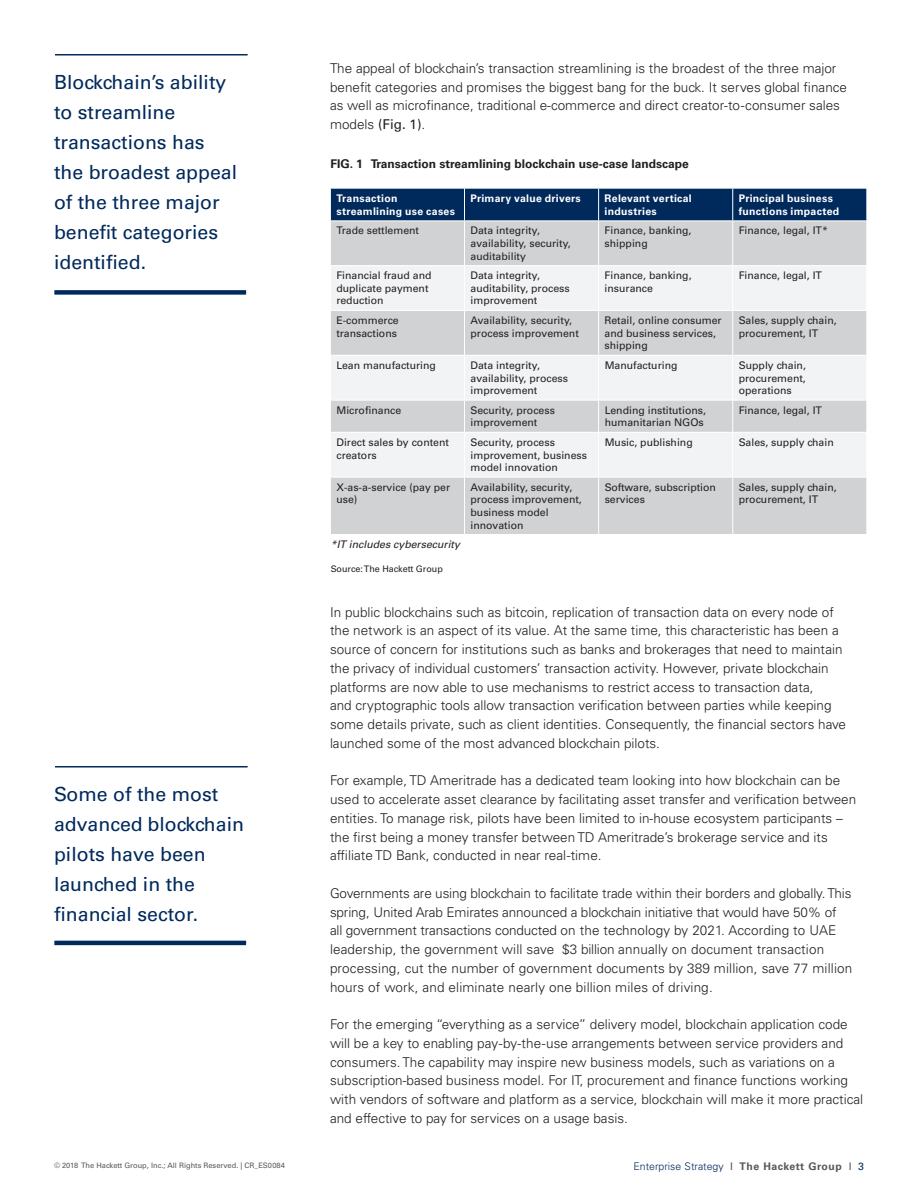
<style>
.page{position:relative;width:918px;height:1188px;background:#fff}
.page>*{position:absolute;margin:0;border:0;box-sizing:border-box;transform-origin:0 0}
.t1{font:19.5px/30px "Univers LT Std";color:#00295c}
.t2{font:300 13.5px/18.8px "Univers LT Std";color:#231f20}
.t3{font:700 12px "Univers LT Std";color:#231f20}
.t4{font:10.5px/12.6px "Univers LT Std";color:#231f20}
.t5{font:700 10.5px/12.6px "Univers LT Std";letter-spacing:.025em;color:#fff}
.t6{font:300 10.5px "Univers LT Std";color:#00295c}
.t7{font:italic 10.5px "Univers LT Std";color:#231f20}
.t8{font:9px "Univers LT Std";color:#231f20}
.t9{font:7.5px "Univers LT Std";color:#57585a}
.s1{font-weight:400}
.s2{font-weight:400;color:#57585a}
.s3{font-weight:700;color:#57585a}
</style>
<div class="page">
<div style="left:331px;top:189px;width:535px;height:32px;background:#00295c"></div>
<div style="left:331px;top:222px;width:535px;height:312px;background:#d1d2d4"></div>
<svg style="left:331px;top:266px;width:535px;height:211px;fill:#f2f3f4"></svg>
<hr style="left:464px;top:221px;width:1px;height:44px;background:#fff">
<hr style="left:598px;top:221px;width:1px;height:44px;background:#fff">
<hr style="left:732px;top:221px;width:1px;height:44px;background:#fff">
<hr style="left:464px;top:356px;width:1px;height:44px;background:#fff">
<hr style="left:598px;top:356px;width:1px;height:44px;background:#fff">
<hr style="left:732px;top:356px;width:1px;height:44px;background:#fff">
<hr style="left:330px;top:355px;width:134px;height:1px;background:#fff">
<hr style="left:464px;top:189px;width:1px;height:32px;background:#fff">
<hr style="left:598px;top:189px;width:1px;height:32px;background:#fff">
<hr style="left:732px;top:189px;width:1px;height:32px;background:#fff">
<hr style="left:464px;top:311px;width:1px;height:44px;background:#fff">
<hr style="left:464px;top:355px;width:135px;height:1px;background:#fff">
<hr style="left:598px;top:311px;width:1px;height:44px;background:#fff">
<hr style="left:599px;top:355px;width:134px;height:1px;background:#fff">
<hr style="left:732px;top:311px;width:1px;height:44px;background:#fff">
<hr style="left:733px;top:355px;width:134px;height:1px;background:#fff">
<hr style="left:330px;top:400px;width:134px;height:1px;background:#fff">
<hr style="left:464px;top:400px;width:135px;height:1px;background:#fff">
<hr style="left:464px;top:400px;width:1px;height:32px;background:#fff">
<hr style="left:599px;top:400px;width:134px;height:1px;background:#fff">
<hr style="left:598px;top:400px;width:1px;height:32px;background:#fff">
<hr style="left:733px;top:400px;width:134px;height:1px;background:#fff">
<hr style="left:732px;top:400px;width:1px;height:32px;background:#fff">
<hr style="left:464px;top:477px;width:1px;height:57px;background:#fff">
<hr style="left:598px;top:477px;width:1px;height:57px;background:#fff">
<hr style="left:732px;top:477px;width:1px;height:57px;background:#fff">
<hr style="left:330px;top:265px;width:134px;height:1px;background:#fff">
<hr style="left:330px;top:310px;width:134px;height:1px;background:#fff">
<hr style="left:464px;top:265px;width:135px;height:1px;background:#fff">
<hr style="left:464px;top:266px;width:1px;height:44px;background:#fff">
<hr style="left:464px;top:310px;width:135px;height:1px;background:#fff">
<hr style="left:599px;top:265px;width:134px;height:1px;background:#fff">
<hr style="left:598px;top:266px;width:1px;height:44px;background:#fff">
<hr style="left:599px;top:310px;width:134px;height:1px;background:#fff">
<hr style="left:733px;top:265px;width:134px;height:1px;background:#fff">
<hr style="left:732px;top:266px;width:1px;height:44px;background:#fff">
<hr style="left:733px;top:310px;width:134px;height:1px;background:#fff">
<hr style="left:330px;top:432px;width:134px;height:1px;background:#fff">
<hr style="left:330px;top:477px;width:134px;height:1px;background:#fff">
<hr style="left:464px;top:432px;width:135px;height:1px;background:#fff">
<hr style="left:464px;top:433px;width:1px;height:44px;background:#fff">
<hr style="left:464px;top:477px;width:135px;height:1px;background:#fff">
<hr style="left:599px;top:432px;width:134px;height:1px;background:#fff">
<hr style="left:598px;top:433px;width:1px;height:44px;background:#fff">
<hr style="left:599px;top:477px;width:134px;height:1px;background:#fff">
<hr style="left:733px;top:432px;width:134px;height:1px;background:#fff">
<hr style="left:732px;top:433px;width:1px;height:44px;background:#fff">
<hr style="left:733px;top:477px;width:134px;height:1px;background:#fff">
<hr style="left:55px;top:54px;width:193px;height:1px;background:#00295c">
<div style="left:54px;top:290px;width:192px;height:5px;background:#00295c"></div>
<hr style="left:55px;top:766px;width:193px;height:2px;background:#00295c">
<hr style="left:54px;top:941px;width:192px;height:4px;background:#00295c">
<h1 class="t1" style="left:54px;top:67px;width:185px">Blockchain’s ability to streamline transactions has the broadest appeal of the three major benefit categories identified.</h1>
<h1 class="t1" style="left:54px;top:779px;width:192px">Some of the most advanced blockchain pilots have been launched in the financial sector.</h1>
<p class="t2" style="left:330px;top:59px;width:519px">The appeal of blockchain’s transaction streamlining is the broadest of the three major benefit categories and promises the biggest bang for the buck. It serves global finance as well as microfinance, traditional e-commerce and direct creator-to-consumer sales models <span class="s1">(Fig. 1)</span>.</p>
<p class="t3" style="left:330px;top:157px;width:360px">FIG. 1 Transaction streamlining blockchain use-case landscape</p>
<p class="t5" style="left:336px;top:192px;width:120px">Transaction streamlining use cases</p>
<p class="t5" style="left:471px;top:192px;width:112px">Primary value drivers</p>
<p class="t5" style="left:605px;top:192px;width:89px">Relevant vertical industries</p>
<p class="t5" style="left:739px;top:192px;width:102px">Principal business functions impacted</p>
<p class="t4" style="left:336px;top:225px;width:84px">Trade settlement</p>
<p class="t4" style="left:471px;top:225px;width:102px">Data integrity, availability, security, auditability</p>
<p class="t4" style="left:605px;top:225px;width:88px">Finance, banking, shipping</p>
<p class="t4" style="left:739px;top:225px;width:91px">Finance, legal, IT*</p>
<p class="t4" style="left:336px;top:269px;width:97px">Financial fraud and duplicate payment reduction</p>
<p class="t4" style="left:471px;top:269px;width:101px">Data integrity, auditability, process improvement</p>
<p class="t4" style="left:605px;top:269px;width:88px">Finance, banking, insurance</p>
<p class="t4" style="left:739px;top:269px;width:85px">Finance, legal, IT</p>
<p class="t4" style="left:336px;top:314px;width:64px">E-commerce transactions</p>
<p class="t4" style="left:471px;top:314px;width:110px">Availability, security, process improvement</p>
<p class="t4" style="left:605px;top:314px;width:119px">Retail, online consumer and business services, shipping</p>
<p class="t4" style="left:739px;top:314px;width:99px">Sales, supply chain, procurement, IT</p>
<p class="t4" style="left:336px;top:359px;width:101px">Lean manufacturing</p>
<p class="t4" style="left:471px;top:359px;width:99px">Data integrity, availability, process improvement</p>
<p class="t4" style="left:605px;top:359px;width:74px">Manufacturing</p>
<p class="t4" style="left:739px;top:359px;width:69px;text-align:justify">Supply chain, procurement, operations</p>
<p class="t4" style="left:336px;top:404px;width:66px">Microfinance</p>
<p class="t4" style="left:471px;top:404px;width:86px">Security, process improvement</p>
<p class="t4" style="left:605px;top:404px;width:103px">Lending institutions, humanitarian NGOs</p>
<p class="t4" style="left:739px;top:404px;width:85px">Finance, legal, IT</p>
<p class="t4" style="left:336px;top:436px;width:114px">Direct sales by content creators</p>
<p class="t4" style="left:471px;top:436px;width:118px">Security, process improvement, business model innovation</p>
<p class="t4" style="left:605px;top:436px;width:90px">Music, publishing</p>
<p class="t4" style="left:739px;top:436px;width:96px">Sales, supply chain</p>
<p class="t4" style="left:336px;top:481px;width:115px">X-as-a-service (pay per use)</p>
<p class="t4" style="left:471px;top:481px;width:113px">Availability, security, process improvement, business model innovation</p>
<p class="t4" style="left:605px;top:481px;width:113px">Software, subscription services</p>
<p class="t4" style="left:739px;top:481px;width:99px">Sales, supply chain, procurement, IT</p>
<p class="t7" style="left:331px;top:538px;width:131px">*IT includes cybersecurity</p>
<p class="t8" style="left:331px;top:563px;width:114px">Source: The Hackett Group</p>
<p class="t2" style="left:330px;top:602px;width:518px">In public blockchains such as bitcoin, replication of transaction data on every node of the network is an aspect of its value. At the same time, this characteristic has been a source of concern for institutions such as banks and brokerages that need to maintain the privacy of individual customers’ transaction activity. However, private blockchain platforms are now able to use mechanisms to restrict access to transaction data,<br>and cryptographic tools allow transaction verification between parties while keeping some details private, such as client identities. Consequently, the financial sectors have launched some of the most advanced blockchain pilots.</p>
<p class="t2" style="left:330px;top:771px;width:528px">For example, TD Ameritrade has a dedicated team looking into how blockchain can be used to accelerate asset clearance by facilitating asset transfer and verification between entities. To manage risk, pilots have been limited to in-house ecosystem participants – the first being a money transfer between TD Ameritrade’s brokerage service and its affiliate TD Bank, conducted in near real-time.</p>
<p class="t2" style="left:330px;top:884px;width:524px">Governments are using blockchain to facilitate trade within their borders and globally. This spring, United Arab Emirates announced a blockchain initiative that would have 50% of all government transactions conducted on the technology by 2021. According to UAE leadership, the government will save $3 billion annually on document transaction processing, cut the number of government documents by 389 million, save 77 million hours of work, and eliminate nearly one billion miles of driving.</p>
<p class="t2" style="left:330px;top:1015px;width:535px">For the emerging “everything as a service” delivery model, blockchain application code will be a key to enabling pay-by-the-use arrangements between service providers and consumers. The capability may inspire new business models, such as variations on a subscription-based business model. For IT, procurement and finance functions working with vendors of software and platform as a service, blockchain will make it more practical and effective to pay for services on a usage basis.</p>
<p class="t9" style="left:54px;top:1161px;width:232px">© 2018 The Hackett Group, Inc.; All Rights Reserved. | CR_ES0084</p>
<p class="t6" style="left:634px;top:1160px;width:232px">Enterprise Strategy <span class="s2">I</span> <span class="s3">The Hackett Group</span> <span class="s2">I</span> <span class="s1">3</span></p>
</div>
